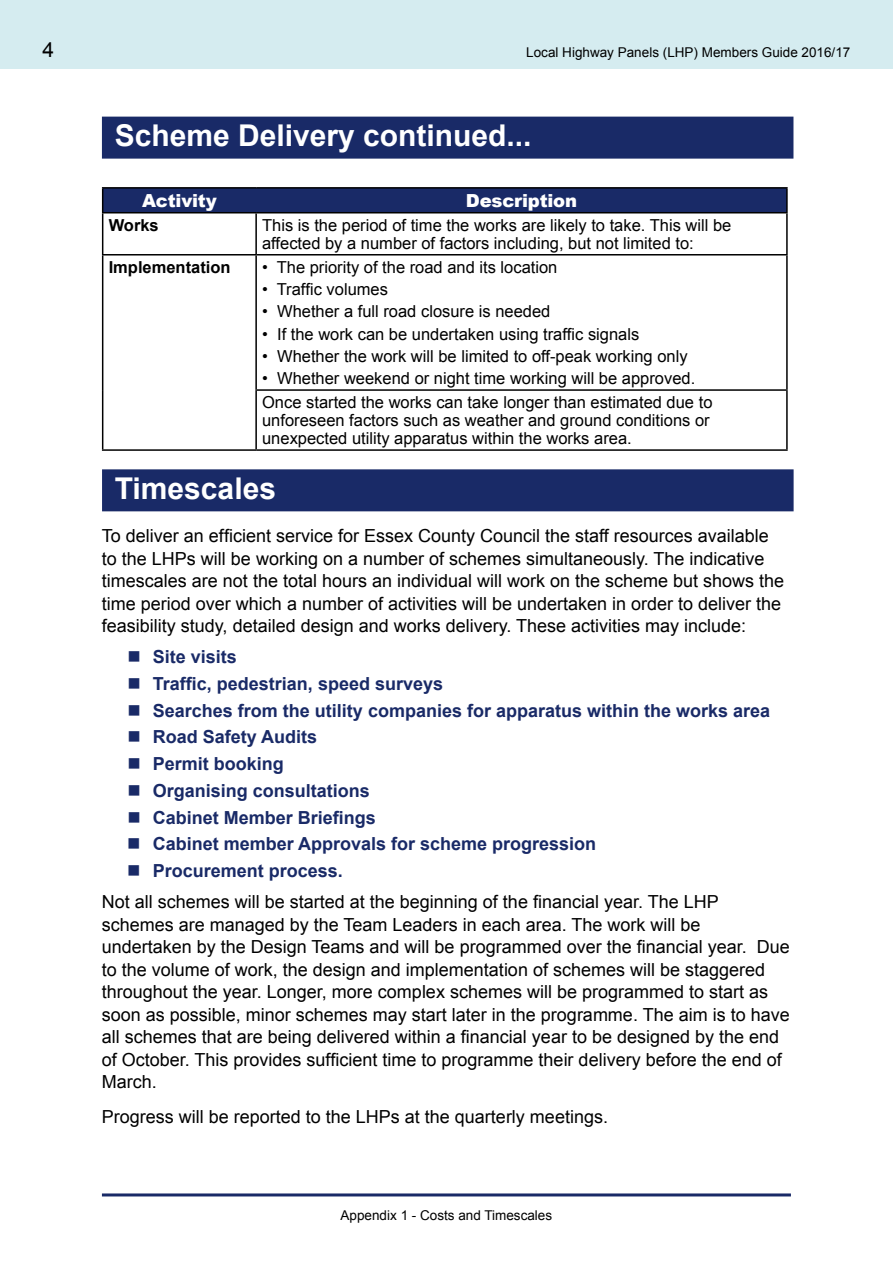
<style>
.page{position:relative;width:893px;height:1263px;background:#fff}
.page>*{position:absolute;margin:0;border:0;box-sizing:border-box;transform-origin:0 0}
.t1{font:700 30px "Arial";color:#fff}
.t2{font:21px "Arial";color:#000}
.t3{font:18px/22.5px "Arial";color:#000}
.t4{font:700 18px/26.7px "Arial";color:#192a67}
.t5{font:900 18px "Arial";letter-spacing:-.01em;color:#fff}
.t6{font:16.5px/18px "Arial";color:#000}
.t7{font:700 16.5px "Arial";color:#000}
.t8{font:13.5px "Arial";color:#000}
</style>
<div class="page">
<div style="left:0;top:0;width:893px;height:69px;background:#d5ecf0"></div>
<hr style="left:102px;top:1193px;width:689px;height:3px;background:#192a67">
<hr style="left:102px;top:213px;width:1px;height:41px;background:#000">
<hr style="left:255px;top:213px;width:2px;height:41px;background:#000">
<hr style="left:786px;top:213px;width:2px;height:41px;background:#000">
<hr style="left:102px;top:254px;width:154px;height:1px;background:#000">
<hr style="left:102px;top:255px;width:1px;height:135px;background:#000">
<hr style="left:256px;top:254px;width:532px;height:1px;background:#000">
<hr style="left:255px;top:255px;width:2px;height:134px;background:#000">
<hr style="left:786px;top:255px;width:2px;height:134px;background:#000">
<hr style="left:102px;top:390px;width:1px;height:59px;background:#000">
<hr style="left:255px;top:389px;width:533px;height:2px;background:#000">
<hr style="left:255px;top:391px;width:2px;height:58px;background:#000">
<hr style="left:786px;top:391px;width:2px;height:58px;background:#000">
<hr style="left:102px;top:449px;width:154px;height:2px;background:#000">
<hr style="left:256px;top:449px;width:532px;height:2px;background:#000">
<hr style="left:102px;top:187px;width:154px;height:2px;background:#000">
<div style="left:102px;top:188px;width:684px;height:24px;background:#192a67"></div>
<hr style="left:256px;top:187px;width:532px;height:2px;background:#000">
<hr style="left:786px;top:189px;width:2px;height:23px;background:#000">
<hr style="left:102px;top:212px;width:154px;height:1px;background:#000">
<hr style="left:256px;top:212px;width:532px;height:1px;background:#000">
<div style="left:102px;top:117px;width:691px;height:42px;background:#192a67"></div>
<div style="left:102px;top:469px;width:692px;height:42px;background:#192a67"></div>
<p class="t2" style="left:43px;top:36px;width:13px">4</p>
<p class="t8" style="left:526px;top:44px;width:326px">Local Highway Panels (LHP) Members Guide 2016/17</p>
<h1 class="t1" style="left:115px;top:115px;width:418px">Scheme Delivery continued...</h1>
<p class="t5" style="left:142px;top:187px;width:76px">Activity</p>
<p class="t5" style="left:466px;top:187px;width:113px">Description</p>
<p class="t7" style="left:109px;top:214px;width:52px">Works</p>
<p class="t6" style="left:262px;top:216px;width:471px">This is the period of time the works are likely to take. This will be affected by a number of factors including, but not limited to:</p>
<p class="t7" style="left:109px;top:256px;width:123px">Implementation</p>
<p class="t6" style="left:262px;top:258px;width:297px">• The priority of the road and its location</p>
<p class="t6" style="left:262px;top:280px;width:127px">• Traffic volumes</p>
<p class="t6" style="left:262px;top:303px;width:290px">• Whether a full road closure is needed</p>
<p class="t6" style="left:262px;top:325px;width:379px">• If the work can be undertaken using traffic signals</p>
<p class="t6" style="left:262px;top:347px;width:427px">• Whether the work will be limited to off-peak working only</p>
<p class="t6" style="left:262px;top:366px;width:452px;line-height:24px">• Whether weekend or night time working will be approved.<br>Once started the works can take longer than estimated due to</p>
<p class="t6" style="left:262px;top:411px;width:449px">unforeseen factors such as weather and ground conditions or unexpected utility apparatus within the works area.</p>
<h1 class="t1" style="left:115px;top:468px;width:163px">Timescales</h1>
<p class="t3" style="left:102px;top:525px;width:684px">To deliver an efficient service for Essex County Council the staff resources available to the LHPs will be working on a number of schemes simultaneously. The indicative timescales are not the total hours an individual will work on the scheme but shows the time period over which a number of activities will be undertaken in order to deliver the feasibility study, detailed design and works delivery. These activities may include:</p>
<p class="t4" style="left:153px;top:644px;width:619px">Site visits<br>Traffic, pedestrian, speed surveys<br>Searches from the utility companies for apparatus within the works area<br>Road Safety Audits<br>Permit booking<br>Organising consultations<br>Cabinet Member Briefings<br>Cabinet member Approvals for scheme progression<br>Procurement process.</p>
<p class="t3" style="left:102px;top:891px;width:690px">Not all schemes will be started at the beginning of the financial year. The LHP schemes are managed by the Team Leaders in each area. The work will be undertaken by the Design Teams and will be programmed over the financial year. Due to the volume of work, the design and implementation of schemes will be staggered throughout the year. Longer, more complex schemes will be programmed to start as soon as possible, minor schemes may start later in the programme. The aim is to have all schemes that are being delivered within a financial year to be designed by the end of October. This provides sufficient time to programme their delivery before the end of March.</p>
<p class="t3" style="left:102px;top:1106px;width:508px">Progress will be reported to the LHPs at the quarterly meetings.</p>
<p class="t8" style="left:341px;top:1206px;width:213px">Appendix 1 - Costs and Timescales</p>
</div>
